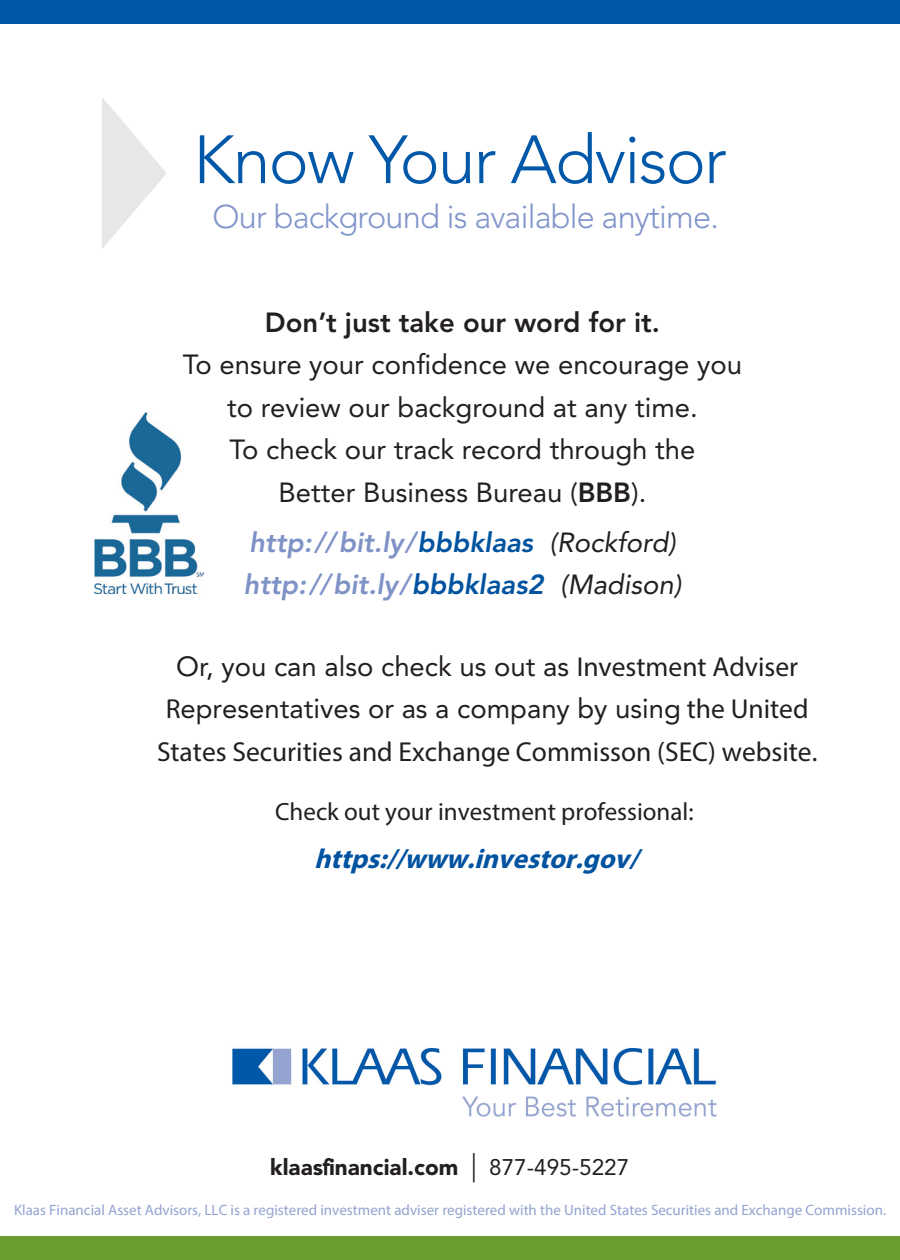
<style>
.page{position:relative;width:900px;height:1260px;background:#fff}
.page>*{position:absolute;margin:0;border:0;box-sizing:border-box;transform-origin:0 0}
.t1{font:300 67.5px "Avenir";letter-spacing:-.025em;color:#0157a8}
.t2{font:300 32.5px "Avenir";letter-spacing:-.025em;color:#8295cb}
.t3{font:27.5px/42.5px "Avenir";color:#231f20;text-align:center}
.t4{font:27.5px/42.5px "Myriad Pro";color:#231f20;text-align:center}
.t5{font:italic 800 27.5px/42.5px "Avenir";color:#7e92c6}
.t6{font:italic 700 27.5px "Myriad Pro";color:#0153a0}
.t7{font:25px "Myriad Pro";color:#231f20}
.t8{font:900 22.5px "Avenir";color:#231f20}
.t9{font:15px "Myriad Pro";color:#94a4d1}
.s1{font-weight:800}
.s2{color:#0153a0}
.s3{font-weight:400;color:#231f20}
.s4{font-family:"Avenir"}
.s5{font-family:"Myriad Pro";font-weight:400}
.s6{font-weight:400;font-size:29.25px}
.s7{font-weight:400}
</style>
<div class="page">
<div style="left:0;top:0;width:900px;height:24px;background:#0157a8"></div>
<div style="left:0;top:1236px;width:900px;height:24px;background:#6c9e2f"></div>
<svg style="left:102px;top:97px;width:64px;height:152px"></svg>
<img style="left:94px;top:412px;width:109px;height:182px">
<img style="left:232px;top:1048px;width:485px;height:69px">
<p class="t1" style="left:193px;top:120px;width:535px">Know Your Advisor</p>
<p class="t2" style="left:213px;top:198px;width:508px">Our background is available anytime.</p>
<p class="t3" style="left:183px;top:301px;width:561px"><span class="s1">Don’t just take our word for it.<br></span>To ensure your confidence we encourage you to review our background at any time.<br>To check our track record through the<br>Better Business Bureau (<span class="s1">BBB</span>).</p>
<p class="t5" style="left:244px;top:521px;width:439px">http://bit.ly/<span class="s2">bbbklaas</span> <span class="s3">(Rockford) </span>http://bit.ly/<span class="s2">bbbklaas2</span> <span class="s3">(Madison)</span></p>
<p class="t4" style="left:157px;top:645px;width:662px"><span class="s4">Or, you can also check us out as</span> Investment Adviser<br>R<span class="s4">epresentatives or as a company by using</span> the United<br>States Securities and Exchange Commisson (SEC) website.</p>
<p class="t7" style="left:275px;top:796px;width:420px">Check out your investment professional:</p>
<p class="t6" style="left:314px;top:841px;width:334px">https://www.investor.gov/</p>
<p class="t8" style="left:270px;top:1153px;width:360px">klaas<span class="s5">f</span>inancial.com <span class="s6">|</span> <span class="s7">877-495-5227</span></p>
<p class="t9" style="left:14px;top:1201px;width:874px">Klaas Financial Asset Advisors, LLC is a registered investment adviser registered with the United States Securities and Exchange Commission.</p>
</div>
